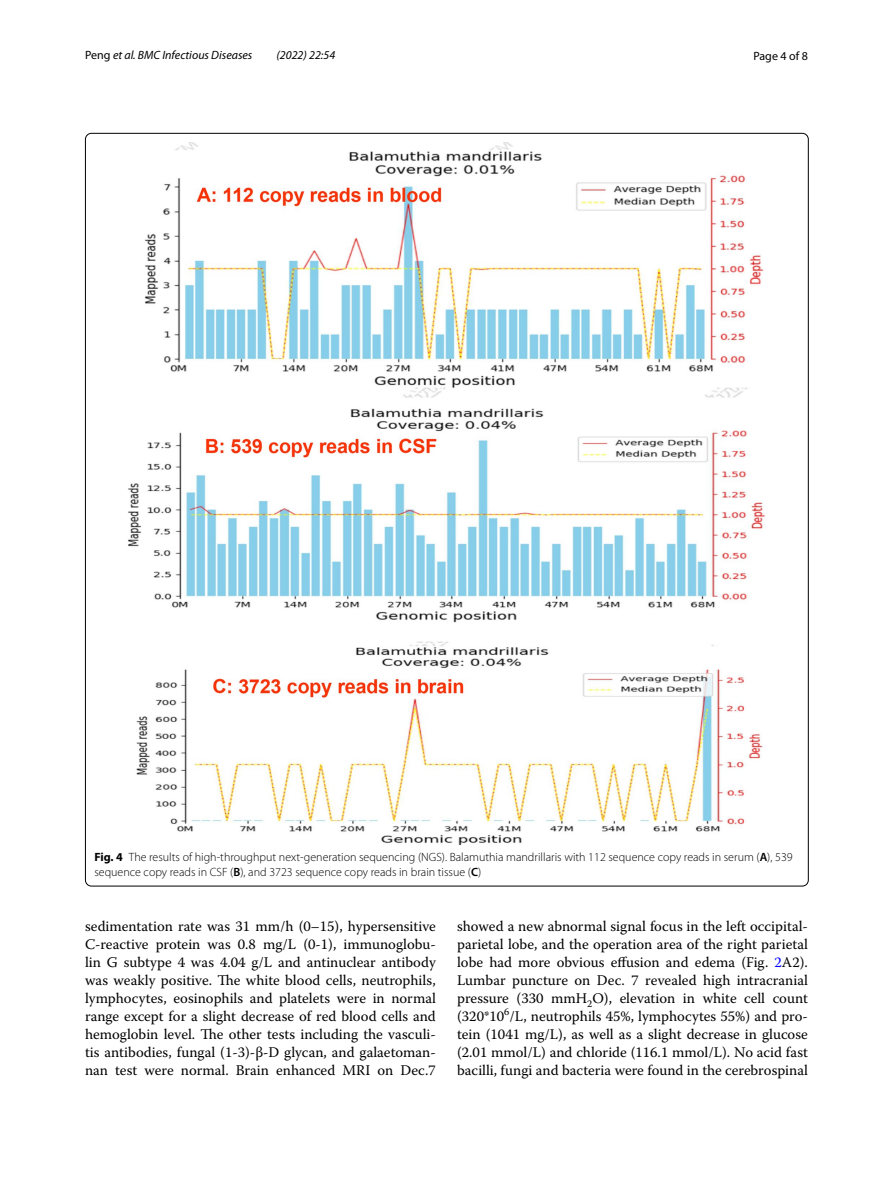
<style>
.page{position:relative;width:893px;height:1187px;background:#fff}
.page>*{position:absolute;margin:0;border:0;box-sizing:border-box;transform-origin:0 0}
.t1{font:14.7px/18px "Warnock Pro";color:#000;text-align:justify}
.t2{font:300 12px/15px "Myriad Pro";color:#000}
.t3{font:italic 12px "Myriad Pro";color:#000}
.t4{font:12px "Myriad Pro";color:#000}
.s1{font-style:normal}
.s2{font-weight:700}
.s3{font-weight:600}
.s4{color:#00f}
</style>
<div class="page">
<img style="left:128px;top:142px;width:637px;height:703px">
<p class="t3" style="left:85px;top:48px;width:169px"><span class="s1">Peng</span> et al. BMC Infectious Diseases</p>
<p class="t3" style="left:276px;top:48px;width:60px">(2022) 22:54</p>
<p class="t4" style="left:753px;top:48px;width:56px">Page 4 of 8</p>
<p class="t2" style="left:94px;top:849px;width:700px"><span class="s2">Fig. 4</span> The results of high-throughput next-generation sequencing (NGS). Balamuthia mandrillaris with 112 sequence copy reads in serum (<span class="s3">A</span>), 539 sequence copy reads in CSF (<span class="s3">B</span>), and 3723 sequence copy reads in brain tissue (<span class="s3">C</span>)</p>
<p class="t1" style="left:85px;top:916px;width:352px">sedimentation rate was 31 mm/h (0–15), hypersensitive C-reactive protein was 0.8 mg/L (0-1), immunoglobu&shy;lin G subtype 4 was 4.04 g/L and antinuclear antibody was weakly positive. The white blood cells, neutrophils, lymphocytes, eosinophils and platelets were in normal range except for a slight decrease of red blood cells and hemoglobin level. The other tests including the vasculi&shy;tis antibodies, fungal (1-3)-β-D glycan, and galaetoman&shy;nan test were normal. Brain enhanced MRI on Dec.7</p>
<p class="t1" style="left:457px;top:916px;width:352px">showed a new abnormal signal focus in the left occipital&shy;parietal lobe, and the operation area of the right parietal lobe had more obvious effusion and edema (Fig. <span class="s4">2</span>A2).<br>Lumbar puncture on Dec. 7 revealed high intracranial pressure (330 mmH<sub>2</sub>O), elevation in white cell count (320*10<sup>6</sup>/L, neutrophils 45%, lymphocytes 55%) and pro&shy;tein (1041 mg/L), as well as a slight decrease in glucose (2.01 mmol/L) and chloride (116.1 mmol/L). No acid fast bacilli, fungi and bacteria were found in the cerebrospinal</p>
</div>
